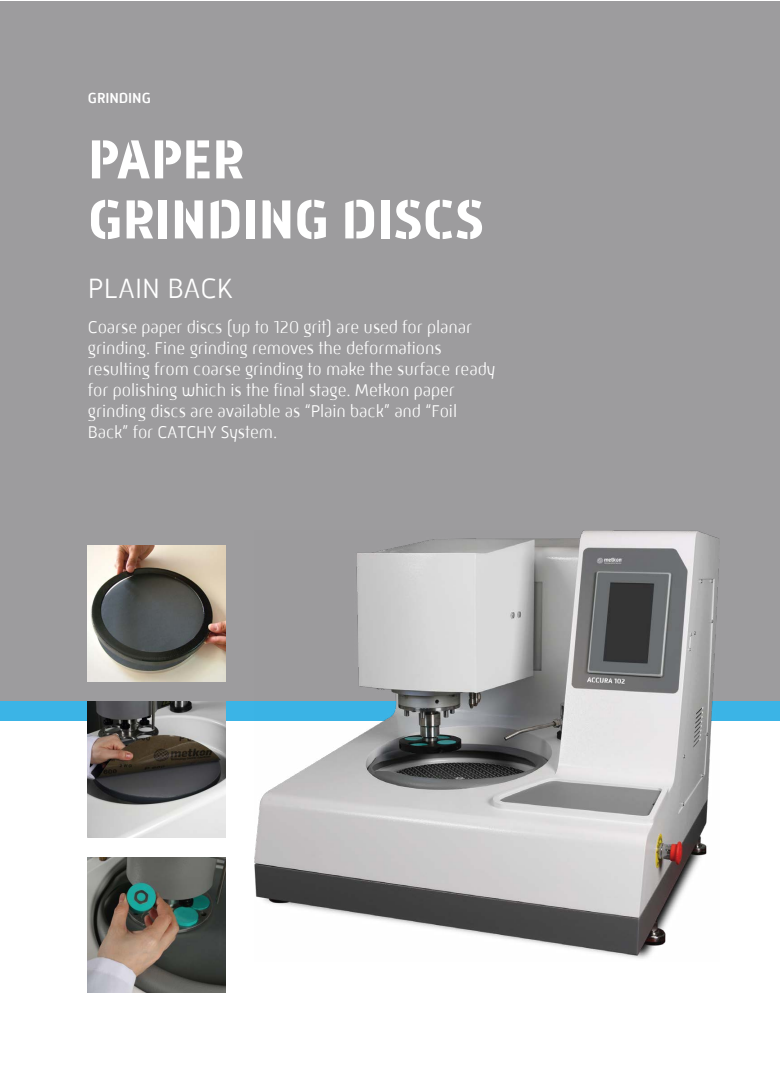
<style>
.page{position:relative;width:780px;height:1088px;background:#fff}
.page>*{position:absolute;margin:0;border:0;box-sizing:border-box;transform-origin:0 0}
.t1{font:700 56.25px/60px "Mic 32 New Stencil";color:#fff}
.t2{font:300 28.75px "Mic 32 New Rounded W00";color:#fff}
.t3{font:300 17.5px/21px "Mic 32 New Rounded W00";letter-spacing:-.005em;color:#fff}
.t4{font:500 15px "Mic 32 New Rounded W00";letter-spacing:-.005em;color:#fff}
</style>
<div class="page">
<div style="left:0;top:1px;width:779px;height:719px;background:#9d9c9e"></div>
<div style="left:0;top:701px;width:779px;height:19px;background:#3bb4e6"></div>
<img style="left:88px;top:545px;width:137px;height:136px">
<img style="left:254px;top:531px;width:465px;height:428px">
<img style="left:88px;top:702px;width:137px;height:135px">
<img style="left:88px;top:857px;width:137px;height:135px">
<p class="t4" style="left:88px;top:89px;width:64px">GRINDING</p>
<h1 class="t1" style="left:88px;top:129px;width:397px">PAPER<br>GRINDING DISCS</h1>
<h2 class="t2" style="left:88px;top:272px;width:147px">PLAIN BACK</h2>
<p class="t3" style="left:88px;top:317px;width:408px">Coarse paper discs (up to 120 grit) are used for planar grinding. Fine grinding removes the deformations resulting from coarse grinding to make the surface ready for polishing which is the final stage. Metkon paper grinding discs are available as “Plain back” and “Foil Back” for CATCHY System.</p>
</div>
